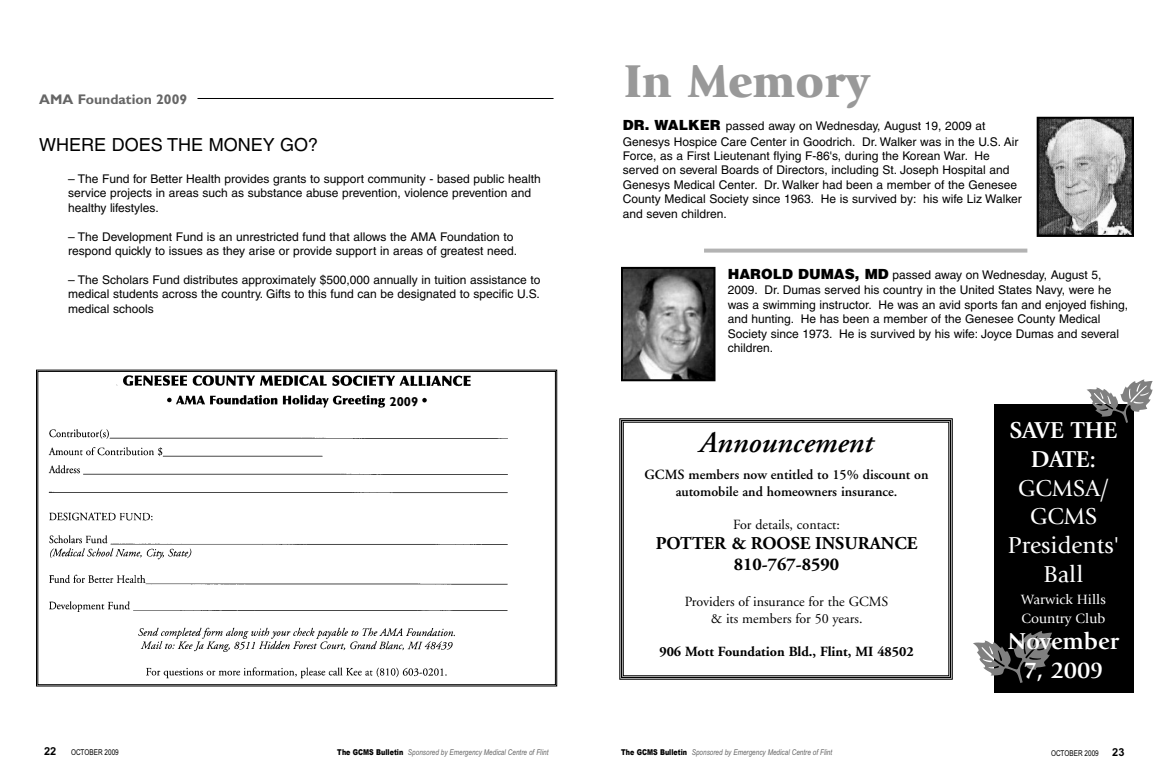
<style>
.page{position:relative;width:1170px;height:774px;background:#fff}
.page>*{position:absolute;margin:0;border:0;box-sizing:border-box;transform-origin:0 0}
.t1{font:900 48px "Giovanni";color:#999}
.t2{font:italic 600 30px "Adobe Garamond";color:#000}
.t3{font:700 24px/28.8px "Giovanni";color:#fff;text-align:center}
.t4{font:24px/28.8px "Giovanni";color:#fff;text-align:center}
.t5{font:700 18px/21.6px "Adobe Garamond";color:#000;text-align:center}
.t6{font:18px "Helvetica";color:#000}
.t7{font:14px/16.8px "Adobe Garamond";color:#000;text-align:center}
.t8{font:600 14px/16.8px "Adobe Garamond";color:#000;text-align:center}
.t9{font:700 14px "Adobe Garamond";color:#000}
.t10{font:14px/19.7px "Giovanni";color:#fff}
.t11{font:700 14px "Gill Sans";color:#666}
.t12{font:700 13px "Gill Sans";color:#000}
.t13{font:12px/14.6px "Helvetica";color:#000}
.t14{font:700 11px "Arial";color:#000}
.t15{font:italic 8px "Arial";color:#666;scale:.8 1}
.t16{font:8px "Arial";color:#000;scale:.8 1}
.s1{font-weight:900;font-size:14px}
.s2{font-weight:900;font-style:normal;color:#000}
.s3{font-weight:700;font-size:11px}
</style>
<div class="page">
<img style="left:1040px;top:120px;width:91px;height:114px">
<div style="left:1037px;top:117px;width:97px;height:120px;border:2px solid #000"></div>
<img style="left:624px;top:270px;width:89px;height:108px">
<div style="left:621px;top:267px;width:95px;height:114px;border:2px solid #000"></div>
<svg style="left:704px;top:249px;width:323px;height:4px"></svg>
<img style="left:48px;top:375px;width:460px;height:304px">
<div style="left:38px;top:371px;width:518px;height:314px;border:1px solid #000"></div>
<div style="left:389px;top:396px;width:31px;height:15px;background:#fff"></div>
<hr style="left:198px;top:98px;width:356px;height:1px;background:#000">
<div style="left:621px;top:420px;width:330px;height:258px;border:1px solid #000"></div>
<div style="left:995px;top:404px;width:139px;height:288px;background:#000"></div>
<svg style="left:994px;top:628px;width:1px;height:62px"></svg>
<p class="t11" style="left:39px;top:95px;width:149px">AMA Foundation 2009</p>
<h3 class="t6" style="left:39px;top:138px;width:281px">WHERE DOES THE MONEY GO?</h3>
<p class="t13" style="left:68px;top:173px;width:474px">– The Fund for Better Health provides grants to support community - based public health service projects in areas such as substance abuse prevention, violence prevention and healthy lifestyles.</p>
<p class="t13" style="left:68px;top:230px;width:451px">– The Development Fund is an unrestricted fund that allows the AMA Foundation to respond quickly to issues as they arise or provide support in areas of greatest need.</p>
<p class="t13" style="left:68px;top:274px;width:474px;text-align:justify">– The Scholars Fund distributes approximately $500,000 annually in tuition assistance to medical students across the country. Gifts to this fund can be designated to specific U.S. medical schools</p>
<p class="t12" style="left:390px;top:397px;width:30px">2009</p>
<h1 class="t1" style="left:624px;top:62px;width:247px">In Memory</h1>
<p class="t13" style="left:623px;top:120px;width:400px"><span class="s1">DR. WALKER</span> passed away on Wednesday, August 19, 2009 at Genesys Hospice Care Center in Goodrich. Dr. Walker was in the U.S. Air Force, as a First Lieutenant flying F-86's, during the Korean War. He served on several Boards of Directors, including St. Joseph Hospital and Genesys Medical Center. Dr. Walker had been a member of the Genesee County Medical Society since 1963. He is survived by: his wife Liz Walker and seven children.</p>
<p class="t13" style="left:728px;top:269px;width:402px"><span class="s1">HAROLD DUMAS, MD</span> passed away on Wednesday, August 5, 2009. Dr. Dumas served his country in the United States Navy, were he was a swimming instructor. He was an avid sports fan and enjoyed fishing, and hunting. He has been a member of the Genesee County Medical Society since 1973. He is survived by his wife: Joyce Dumas and several children.</p>
<h2 class="t2" style="left:698px;top:431px;width:176px">Announcement</h2>
<p class="t8" style="left:645px;top:467px;width:286px">GCMS members now entitled to 15% discount on automobile and homeowners insurance.</p>
<p class="t7" style="left:733px;top:518px;width:108px">For details, contact:</p>
<h3 class="t5" style="left:656px;top:534px;width:263px">POTTER &amp; ROOSE INSURANCE<br>810-767-8590</h3>
<p class="t7" style="left:685px;top:594px;width:205px">Providers of insurance for the GCMS &amp; its members for 50 years.</p>
<p class="t9" style="left:659px;top:646px;width:256px">906 Mott Foundation Bld., Flint, MI 48502</p>
<h3 class="t3" style="left:1010px;top:418px;width:109px">SAVE THE<br>DATE:</h3>
<h3 class="t4" style="left:1008px;top:475px;width:113px">GCMSA/<br>GCMS<br>Presidents'<br>Ball</h3>
<p class="t10" style="left:1021px;top:590px;width:86px">Warwick Hills<br>Country Club</p>
<h3 class="t3" style="left:1008px;top:629px;width:113px">November<br>7, 2009</h3>
<p class="t14" style="left:44px;top:748px;width:14px">22</p>
<p class="t16" style="left:71px;top:749px;width:61px">OCTOBER-2009</p>
<p class="t15" style="left:337px;top:750px;width:268px"><span class="s2">The GCMS Bulletin</span> Sponsored-by-Emergency-Medical-Centre-of-Flint-</p>
<p class="t15" style="left:621px;top:749px;width:268px"><span class="s2">The GCMS Bulletin</span> Sponsored-by-Emergency-Medical-Centre-of-Flint-</p>
<p class="t16" style="left:1051px;top:751px;width:93px">OCTOBER-2009 <span class="s3">23</span></p>
</div>
